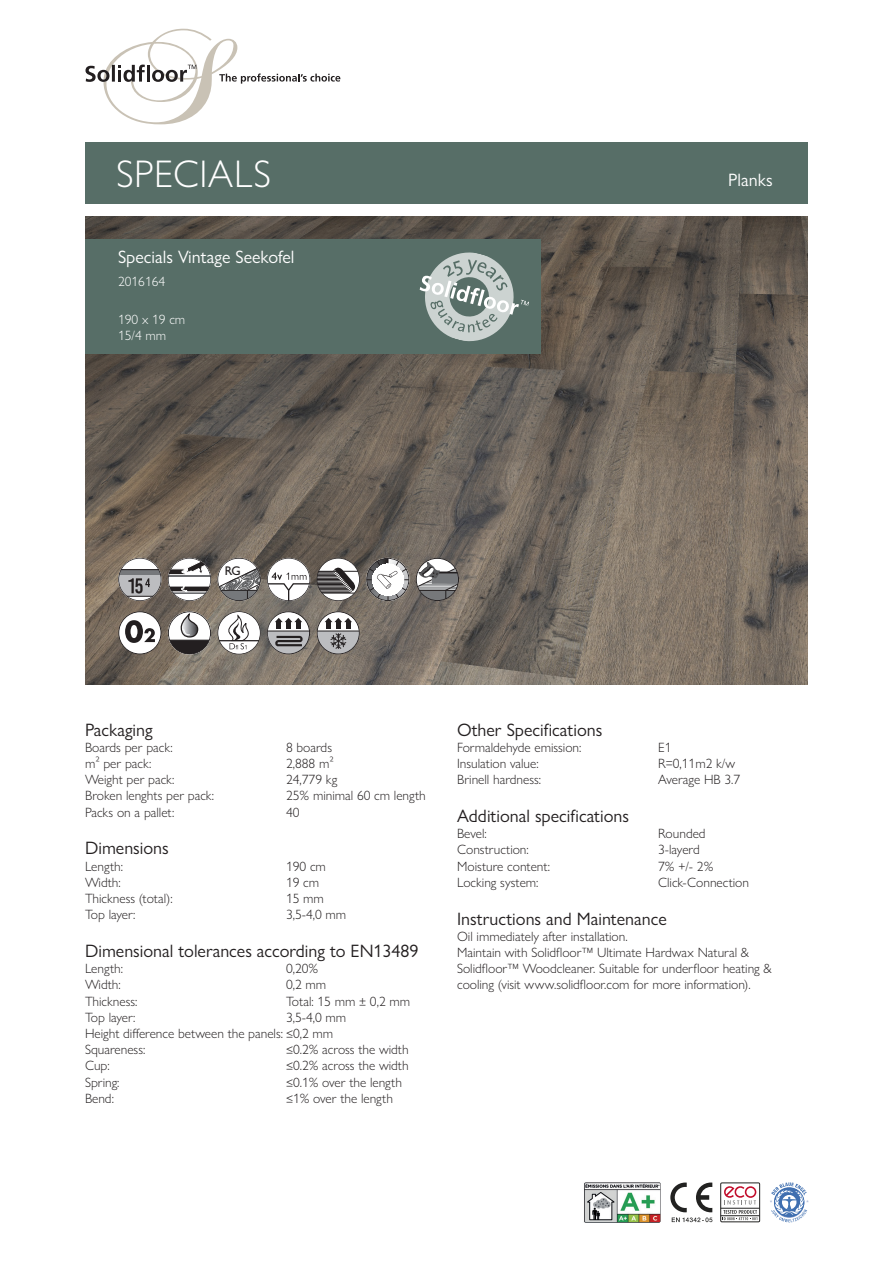
<style>
.page{position:relative;width:893px;height:1263px;background:#fff}
.page>*{position:absolute;margin:0;border:0;box-sizing:border-box;transform-origin:0 0}
.t1{font:300 38.7px "Gill Sans Nova";letter-spacing:.015em;color:#fff}
.t2{font:18px "Gill Sans Nova";color:#231f20}
.t3{font:18px "Gill Sans Nova";color:#fff}
.t4{font:300 13.5px/16.2px "Gill Sans Nova";color:#231f20}
.t5{font:300 13.5px/16.2px "Gill Sans Nova";color:#fff}
.t6{font:500 12.6px "Gill Sans Nova";color:#231f20}
</style>
<div class="page">
<img style="left:85px;top:217px;width:723px;height:468px">
<svg style="left:85px;top:29px;width:255px;height:95px"></svg>
<svg style="left:670px;top:1182px;width:42px;height:40px"></svg>
<svg style="left:770px;top:1182px;width:39px;height:41px"></svg>
<svg style="left:724px;top:1186px;width:32px;height:18px"></svg>
<div style="left:720px;top:1182px;width:40px;height:40px;border:1px solid #222221"></div>
<hr style="left:721px;top:1208px;width:39px;height:1px;background:#222221">
<hr style="left:721px;top:1215px;width:39px;height:1px;background:#222221">
<svg style="left:723px;top:1210px;width:34px;height:10px"></svg>
<img style="left:584px;top:1182px;width:77px;height:41px">
<div style="left:85px;top:239px;width:455px;height:115px;background:#576e67"></div>
<div style="left:85px;top:142px;width:723px;height:62px;background:#576e67"></div>
<svg style="left:168px;top:558px;width:43px;height:43px"></svg>
<div style="left:168px;top:558px;width:43px;height:43px;border:1px solid #231f20;border-radius:50%"></div>
<svg style="left:168px;top:612px;width:43px;height:42px"></svg>
<div style="left:168px;top:611px;width:43px;height:43px;border:1px solid #231f20;border-radius:50%"></div>
<svg style="left:119px;top:558px;width:42px;height:43px"></svg>
<div style="left:118px;top:558px;width:43px;height:43px;border:1px solid #231f20;border-radius:50%"></div>
<svg style="left:119px;top:612px;width:42px;height:42px"></svg>
<div style="left:118px;top:611px;width:43px;height:43px;border:1px solid #231f20;border-radius:50%"></div>
<svg style="left:218px;top:558px;width:42px;height:43px"></svg>
<hr style="left:218px;top:590px;width:42px;height:1px;background:#231f20">
<div style="left:217px;top:558px;width:44px;height:43px;border:1px solid #231f20;border-radius:50%"></div>
<svg style="left:218px;top:611px;width:42px;height:43px"></svg>
<hr style="left:218px;top:640px;width:42px;height:1px;background:#231f20">
<svg style="left:227px;top:616px;width:23px;height:33px"></svg>
<div style="left:217px;top:611px;width:44px;height:43px;border:1px solid #231f20;border-radius:50%"></div>
<div style="left:267px;top:558px;width:43px;height:43px;background:#fff;border-radius:50%"></div>
<svg style="left:267px;top:572px;width:43px;height:29px"></svg>
<div style="left:267px;top:558px;width:43px;height:43px;border:1px solid #231f20;border-radius:50%"></div>
<svg style="left:267px;top:612px;width:43px;height:42px"></svg>
<svg style="left:267px;top:632px;width:43px;height:22px"></svg>
<hr style="left:267px;top:631px;width:43px;height:1px;background:#231f20">
<svg style="left:275px;top:618px;width:27px;height:10px"></svg>
<svg style="left:274px;top:635px;width:30px;height:12px"></svg>
<div style="left:267px;top:611px;width:43px;height:43px;border:1px solid #231f20;border-radius:50%"></div>
<svg style="left:317px;top:558px;width:43px;height:43px"></svg>
<hr style="left:317px;top:593px;width:43px;height:1px;background:#231f20">
<div style="left:317px;top:558px;width:43px;height:43px;border:1px solid #231f20;border-radius:50%"></div>
<svg style="left:367px;top:558px;width:42px;height:43px"></svg>
<div style="left:366px;top:558px;width:43px;height:43px;border:1px solid #231f20;border-radius:50%"></div>
<svg style="left:317px;top:612px;width:42px;height:42px"></svg>
<svg style="left:317px;top:632px;width:42px;height:22px"></svg>
<hr style="left:317px;top:631px;width:42px;height:1px;background:#231f20">
<svg style="left:325px;top:618px;width:27px;height:31px"></svg>
<div style="left:317px;top:611px;width:43px;height:43px;border:1px solid #231f20;border-radius:50%"></div>
<svg style="left:419px;top:252px;width:110px;height:90px"></svg>
<svg style="left:416px;top:558px;width:43px;height:43px"></svg>
<div style="left:416px;top:558px;width:43px;height:43px;border:1px solid #231f20;border-radius:50%"></div>
<h1 class="t1" style="left:116px;top:150px;width:156px">SPECIALS</h1>
<h2 class="t3" style="left:118px;top:246px;width:178px">Specials Vintage Seekofel</h2>
<p class="t5" style="left:118px;top:273px;width:49px">2016164</p>
<p class="t5" style="left:118px;top:311px;width:69px">190 x 19 cm<br>15/4 mm</p>
<h2 class="t3" style="left:728px;top:169px;width:46px">Planks</h2>
<p class="t6" style="left:225px;top:563px;width:18px">RG</p>
<h2 class="t2" style="left:85px;top:718px;width:69px">Packaging</h2>
<p class="t4" style="left:85px;top:739px;width:89px">Boards per pack:</p>
<p class="t4" style="left:286px;top:739px;width:48px">8 boards</p>
<p class="t4" style="left:85px;top:755px;width:68px">m² per pack:</p>
<p class="t4" style="left:286px;top:755px;width:49px">2,888 m²</p>
<p class="t4" style="left:85px;top:771px;width:91px">Weight per pack:</p>
<p class="t4" style="left:286px;top:771px;width:53px">24,779 kg</p>
<p class="t4" style="left:85px;top:788px;width:131px">Broken lenghts per pack:</p>
<p class="t4" style="left:286px;top:788px;width:141px">25% minimal 60 cm length</p>
<p class="t4" style="left:85px;top:804px;width:91px">Packs on a pallet:</p>
<p class="t4" style="left:286px;top:804px;width:15px">40</p>
<h2 class="t2" style="left:85px;top:837px;width:85px">Dimensions</h2>
<p class="t4" style="left:85px;top:858px;width:39px">Length:</p>
<p class="t4" style="left:286px;top:858px;width:41px">190 cm</p>
<p class="t4" style="left:85px;top:874px;width:37px">Width:</p>
<p class="t4" style="left:286px;top:874px;width:35px">19 cm</p>
<p class="t4" style="left:85px;top:890px;width:89px">Thickness (total):</p>
<p class="t4" style="left:286px;top:890px;width:39px">15 mm</p>
<p class="t4" style="left:85px;top:906px;width:52px">Top layer:</p>
<p class="t4" style="left:286px;top:906px;width:62px">3,5-4,0 mm</p>
<h2 class="t2" style="left:85px;top:940px;width:335px">Dimensional tolerances according to EN13489</h2>
<p class="t4" style="left:85px;top:960px;width:39px">Length:</p>
<p class="t4" style="left:286px;top:960px;width:34px">0,20%</p>
<p class="t4" style="left:85px;top:977px;width:37px">Width:</p>
<p class="t4" style="left:286px;top:977px;width:42px">0,2 mm</p>
<p class="t4" style="left:85px;top:993px;width:54px">Thickness:</p>
<p class="t4" style="left:286px;top:993px;width:126px">Total: 15 mm ± 0,2 mm</p>
<p class="t4" style="left:85px;top:1009px;width:52px">Top layer:</p>
<p class="t4" style="left:85px;top:1009px;width:263px;text-indent:201px">3,5-4,0 mm<br>Height difference between the panels: ≤0,2 mm<br>Squareness:</p>
<p class="t4" style="left:286px;top:1041px;width:124px">≤0.2% across the width</p>
<p class="t4" style="left:85px;top:1058px;width:26px">Cup:</p>
<p class="t4" style="left:286px;top:1058px;width:124px">≤0.2% across the width</p>
<p class="t4" style="left:85px;top:1074px;width:36px">Spring:</p>
<p class="t4" style="left:286px;top:1074px;width:117px">≤0.1% over the length</p>
<p class="t4" style="left:85px;top:1090px;width:30px">Bend:</p>
<p class="t4" style="left:286px;top:1090px;width:108px">≤1% over the length</p>
<h2 class="t2" style="left:457px;top:718px;width:147px">Other Specifications</h2>
<p class="t4" style="left:457px;top:739px;width:126px">Formaldehyde emission:</p>
<p class="t4" style="left:658px;top:739px;width:15px">E1</p>
<p class="t4" style="left:457px;top:755px;width:83px">Insulation value:</p>
<p class="t4" style="left:658px;top:755px;width:78px">R=0,11m2 k/w</p>
<p class="t4" style="left:457px;top:771px;width:85px">Brinell hardness:</p>
<p class="t4" style="left:658px;top:771px;width:84px">Average HB 3.7</p>
<h2 class="t2" style="left:457px;top:805px;width:173px">Additional specifications</h2>
<p class="t4" style="left:457px;top:825px;width:31px">Bevel:</p>
<p class="t4" style="left:658px;top:825px;width:49px">Rounded</p>
<p class="t4" style="left:457px;top:842px;width:73px">Construction:</p>
<p class="t4" style="left:658px;top:842px;width:43px">3-layerd</p>
<p class="t4" style="left:457px;top:858px;width:95px">Moisture content:</p>
<p class="t4" style="left:658px;top:858px;width:57px">7% +/- 2%</p>
<p class="t4" style="left:457px;top:874px;width:83px">Locking system:</p>
<p class="t4" style="left:658px;top:874px;width:92px">Click-Connection</p>
<h2 class="t2" style="left:457px;top:907px;width:211px">Instructions and Maintenance</h2>
<p class="t4" style="left:457px;top:928px;width:316px">Oil immediately after installation.<br>Maintain with Solidfloor™ Ultimate Hardwax Natural &amp; Solidfloor™ Woodcleaner. Suitable for underfloor heating &amp; cooling (visit www.solidfloor.com for more information).</p>
</div>
